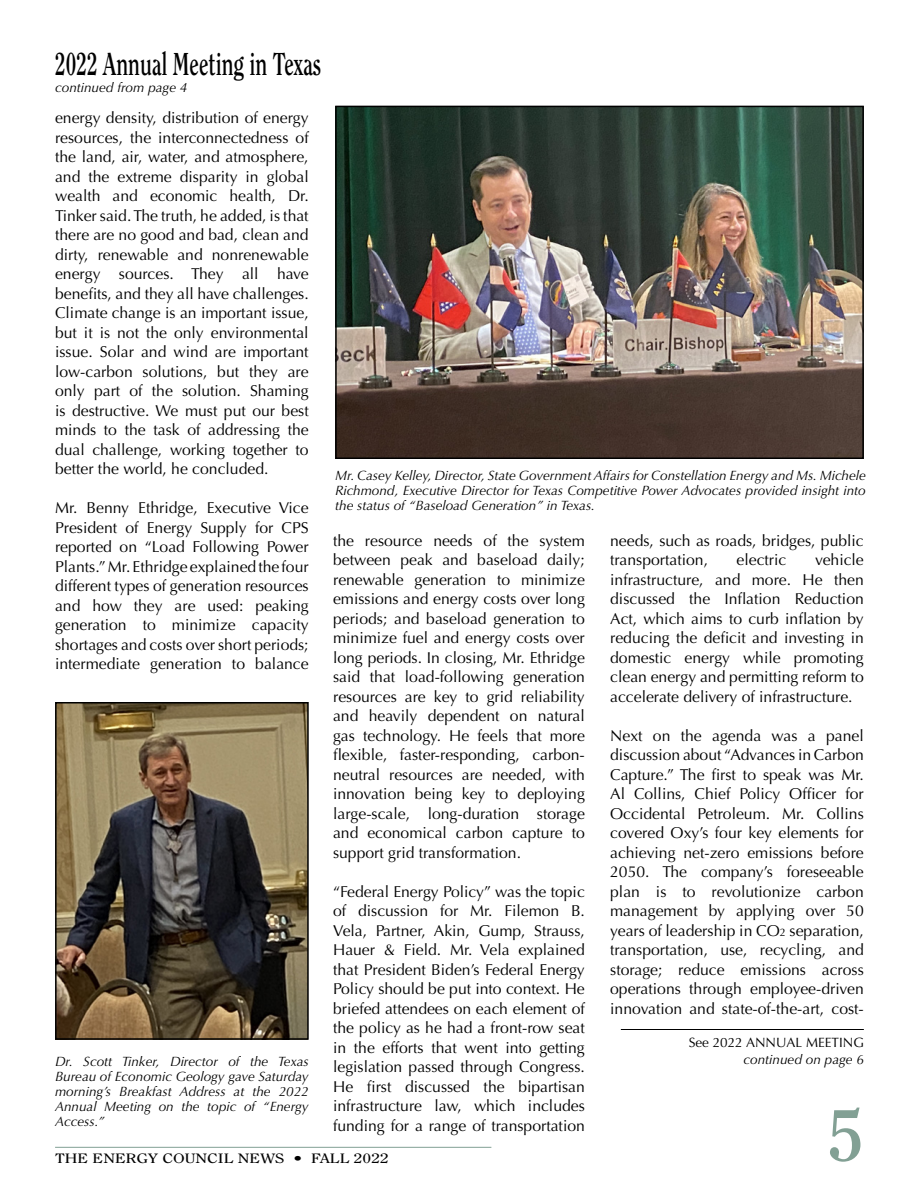
<style>
.page{position:relative;width:918px;height:1188px;background:#fff}
.page>*{position:absolute;margin:0;border:0;box-sizing:border-box;transform-origin:0 0}
.t1{font:700 72px "Clearface";color:#82a094}
.t2{font:700 31.5px "Clearface";color:#000;scale:.68 1}
.t3{font:15.75px/19.5px "Optima";color:#000;text-align:justify}
.t4{font:italic 13.5px/15px "Optima";color:#000;text-align:justify}
.t5{font:13.5px "Clearface";color:#000;scale:1.3 1}
.t6{font:13.5px "Optima";color:#000}
.s1{font-size:10.95px}
</style>
<div class="page">
<hr style="left:55px;top:1147px;width:436px;height:1px;background:#82a094">
<img style="left:338px;top:109px;width:523px;height:347px">
<div style="left:335px;top:106px;width:529px;height:353px;border:2px solid #000"></div>
<img style="left:58px;top:705px;width:248px;height:332px">
<div style="left:55px;top:702px;width:254px;height:338px;border:2px solid #000"></div>
<hr style="left:621px;top:1029px;width:243px;height:1px;background:#000">
<h2 class="t2" style="left:55px;top:46px;width:393px">2022 Annual Meeting in Texas</h2>
<p class="t4" style="left:55px;top:80px;width:134px">continued from page 4</p>
<p class="t3" style="left:55px;top:108px;width:255px">energy density, distribution of energy resources, the interconnectedness of the land, air, water, and atmosphere, and the extreme disparity in global wealth and economic health, Dr.<br>Tinker said. The truth, he added, is that there are no good and bad, clean and dirty, renewable and nonrenewable energy sources. They all have benefits, and they all have challenges.<br>Climate change is an important issue, but it is not the only environmental issue. Solar and wind are important low-carbon solutions, but they are only part of the solution. Shaming is destructive. We must put our best minds to the task of addressing the dual challenge, working together to better the world, he concluded.</p>
<p class="t3" style="left:55px;top:498px;width:255px">Mr. Benny Ethridge, Executive Vice President of Energy Supply for CPS reported on “Load Following Power Plants.” Mr. Ethridge explained the four different types of generation resources and how they are used: peaking generation to minimize capacity shortages and costs over short periods; intermediate generation to balance</p>
<p class="t4" style="left:335px;top:468px;width:532px">Mr. Casey Kelley, Director, State Government Affairs for Constellation Energy and Ms. Michele Richmond, Executive Director for Texas Competitive Power Advocates provided insight into the status of “Baseload Generation” in Texas.</p>
<p class="t3" style="left:333px;top:531px;width:253px">the resource needs of the system between peak and baseload daily; renewable generation to minimize emissions and energy costs over long periods; and baseload generation to minimize fuel and energy costs over long periods. In closing, Mr. Ethridge said that load-following generation resources are key to grid reliability and heavily dependent on natural gas technology. He feels that more flexible, faster-responding, carbon&shy;neutral resources are needed, with innovation being key to deploying large-scale, long-duration storage and economical carbon capture to support grid transformation.</p>
<p class="t3" style="left:333px;top:882px;width:253px">“Federal Energy Policy” was the topic of discussion for Mr. Filemon B.<br>Vela, Partner, Akin, Gump, Strauss, Hauer &amp; Field. Mr. Vela explained that President Biden’s Federal Energy Policy should be put into context. He briefed attendees on each element of the policy as he had a front-row seat in the efforts that went into getting legislation passed through Congress.<br>He first discussed the bipartisan infrastructure law, which includes funding for a range of transportation</p>
<p class="t3" style="left:610px;top:531px;width:255px">needs, such as roads, bridges, public transportation,</p>
<p class="t3" style="left:610px;top:550px;width:255px;text-indent:205px">vehicle infrastructure, and more. He then discussed the Inflation Reduction Act, which aims to curb inflation by reducing the deficit and investing in domestic energy while promoting clean energy and permitting reform to accelerate delivery of infrastructure.</p>
<p class="t3" style="left:610px;top:726px;width:255px">Next on the agenda was a panel discussion about “Advances in Carbon Capture.” The first to speak was Mr.<br>Al Collins, Chief Policy Officer for Occidental Petroleum. Mr. Collins covered Oxy’s four key elements for achieving net-zero emissions before 2050. The company’s foreseeable plan is to revolutionize carbon management by applying over 50 years of leadership in CO<span class="s1">2</span> separation, transportation, use, recycling, and storage; reduce emissions across operations through employee-driven innovation and state-of-the-art, cost-</p>
<p class="t3" style="left:737px;top:550px;width:51px">electric</p>
<p class="t6" style="left:689px;top:1035px;width:177px">See 2022 ANNUAL MEETING</p>
<p class="t4" style="left:744px;top:1052px;width:122px">continued on page 6</p>
<p class="t4" style="left:55px;top:1054px;width:255px">Dr. Scott Tinker, Director of the Texas Bureau of Economic Geology gave Saturday morning’s Breakfast Address at the 2022<br>Annual Meeting on the topic of “Energy Access.”</p>
<h1 class="t1" style="left:828px;top:1092px;width:37px">5</h1>
<p class="t5" style="left:55px;top:1150px;width:258px">THE ENERGY COUNCIL NEWS • FALL 2022</p>
</div>
